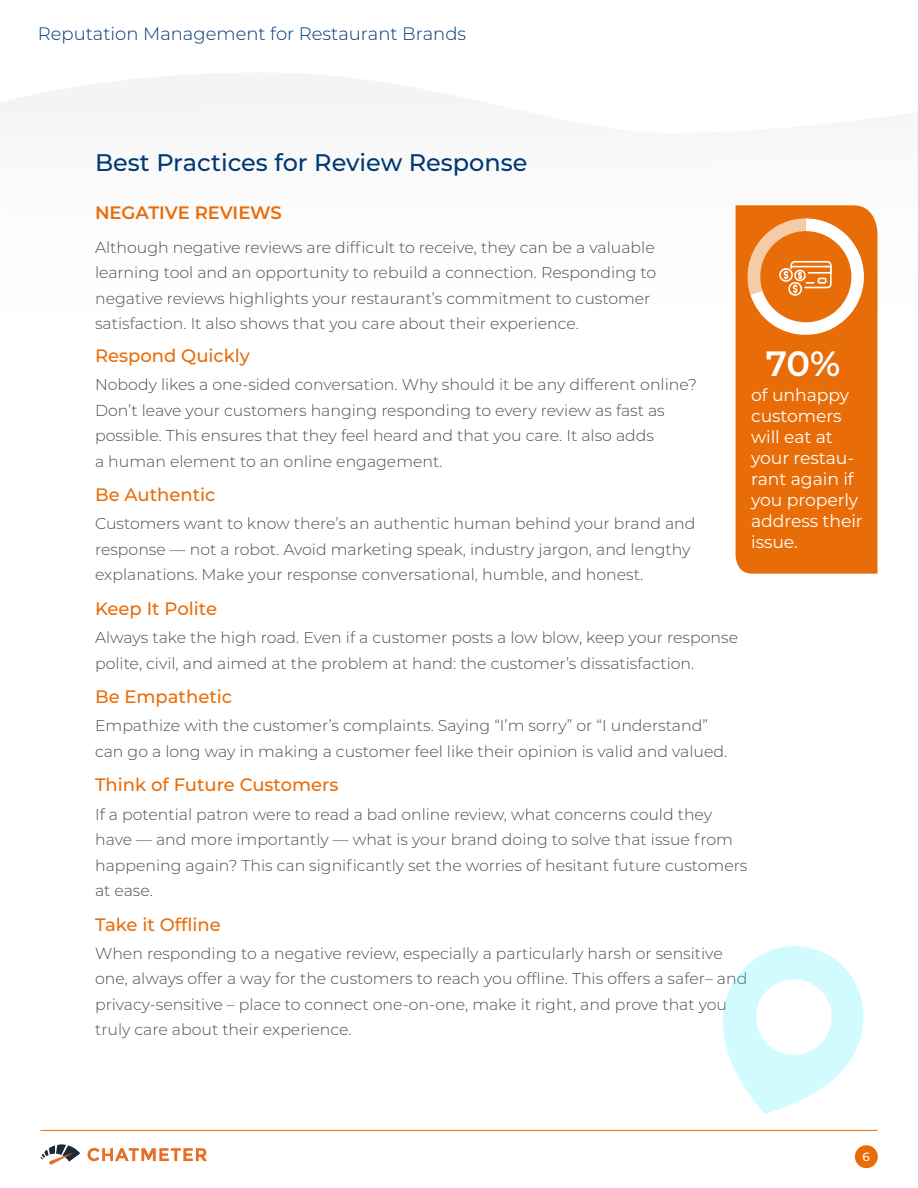
<style>
.page{position:relative;width:918px;height:1188px;background:#fff}
.page>*{position:absolute;margin:0;border:0;box-sizing:border-box;transform-origin:0 0}
.t1{font:600 35.1px "Montserrat";color:#fff}
.t2{font:500 24px "Montserrat";color:#003775}
.t3{font:500 18px "Montserrat";color:#e86d09}
.t4{font:300 18px "Montserrat";color:#003775}
.t5{font:600 18px "Montserrat";letter-spacing:-.005em;color:#e86d09}
.t6{font:17.25px/21px "Montserrat";letter-spacing:-.005em;color:#fff}
.t7{font:300 15.75px/25.5px "Montserrat";color:#474e54}
.t8{font:500 12px "Montserrat";color:#fff}
</style>
<div class="page">
<div style="left:855px;top:1145px;width:23px;height:23px;background:#e86d09;border-radius:50%"></div>
<svg style="left:88px;top:1148px;width:119px;height:13px"></svg>
<svg style="left:40px;top:1145px;width:40px;height:20px"></svg>
<hr style="left:40px;top:1130px;width:838px;height:1px;background:#e86d09">
<svg style="left:0;top:73px;width:878px;height:349px"></svg>
<div style="left:736px;top:205px;width:141px;height:369px;background:#e86d09"></div>
<svg style="left:747px;top:218px;width:117px;height:117px"></svg>
<svg style="left:723px;top:946px;width:141px;height:168px"></svg>
<svg style="left:917px;top:112px;width:1px;height:45px"></svg>
<p class="t4" style="left:38px;top:22px;width:430px">Reputation Management for Restaurant Brands</p>
<p class="t2" style="left:95px;top:146px;width:434px">Best Practices for Review Response</p>
<p class="t5" style="left:95px;top:200px;width:188px">NEGATIVE REVIEWS</p>
<p class="t7" style="left:95px;top:234px;width:563px">Although negative reviews are difficult to receive, they can be a valuable learning tool and an opportunity to rebuild a connection. Responding to negative reviews highlights your restaurant’s commitment to customer satisfaction. It also shows that you care about their experience.</p>
<p class="t3" style="left:95px;top:343px;width:156px">Respond Quickly</p>
<p class="t7" style="left:95px;top:371px;width:603px">Nobody likes a one-sided conversation. Why should it be any different online?<br>Don’t leave your customers hanging responding to every review as fast as possible. This ensures that they feel heard and that you care. It also adds<br>a human element to an online engagement.</p>
<p class="t3" style="left:95px;top:482px;width:122px">Be Authentic</p>
<p class="t7" style="left:95px;top:511px;width:602px">Customers want to know there’s an authentic human behind your brand and response — not a robot. Avoid marketing speak, industry jargon, and lengthy explanations. Make your response conversational, humble, and honest.</p>
<p class="t3" style="left:95px;top:596px;width:123px">Keep It Polite</p>
<p class="t7" style="left:95px;top:624px;width:645px">Always take the high road. Even if a customer posts a low blow, keep your response polite, civil, and aimed at the problem at hand: the customer’s dissatisfaction.</p>
<p class="t3" style="left:95px;top:684px;width:139px">Be Empathetic</p>
<p class="t7" style="left:95px;top:713px;width:634px">Empathize with the customer’s complaints. Saying “I’m sorry” or “I understand” can go a long way in making a customer feel like their opinion is valid and valued.</p>
<p class="t3" style="left:95px;top:772px;width:245px">Think of Future Customers</p>
<p class="t7" style="left:95px;top:801px;width:654px">If a potential patron were to read a bad online review, what concerns could they have — and more importantly — what is your brand doing to solve that issue from happening again? This can significantly set the worries of hesitant future customers at ease.</p>
<p class="t3" style="left:95px;top:912px;width:127px">Take it Offline</p>
<p class="t7" style="left:95px;top:940px;width:654px">When responding to a negative review, especially a particularly harsh or sensitive one, always offer a way for the customers to reach you offline. This offers a safer– and privacy-sensitive – place to connect one-on-one, make it right, and prove that you truly care about their experience.</p>
<p class="t1" style="left:766px;top:339px;width:76px">70%</p>
<p class="t6" style="left:751px;top:384px;width:113px">of unhappy customers will eat at your restau&shy;rant again if you properly address their issue.</p>
<p class="t8" style="left:863px;top:1149px;width:9px">6</p>
</div>
